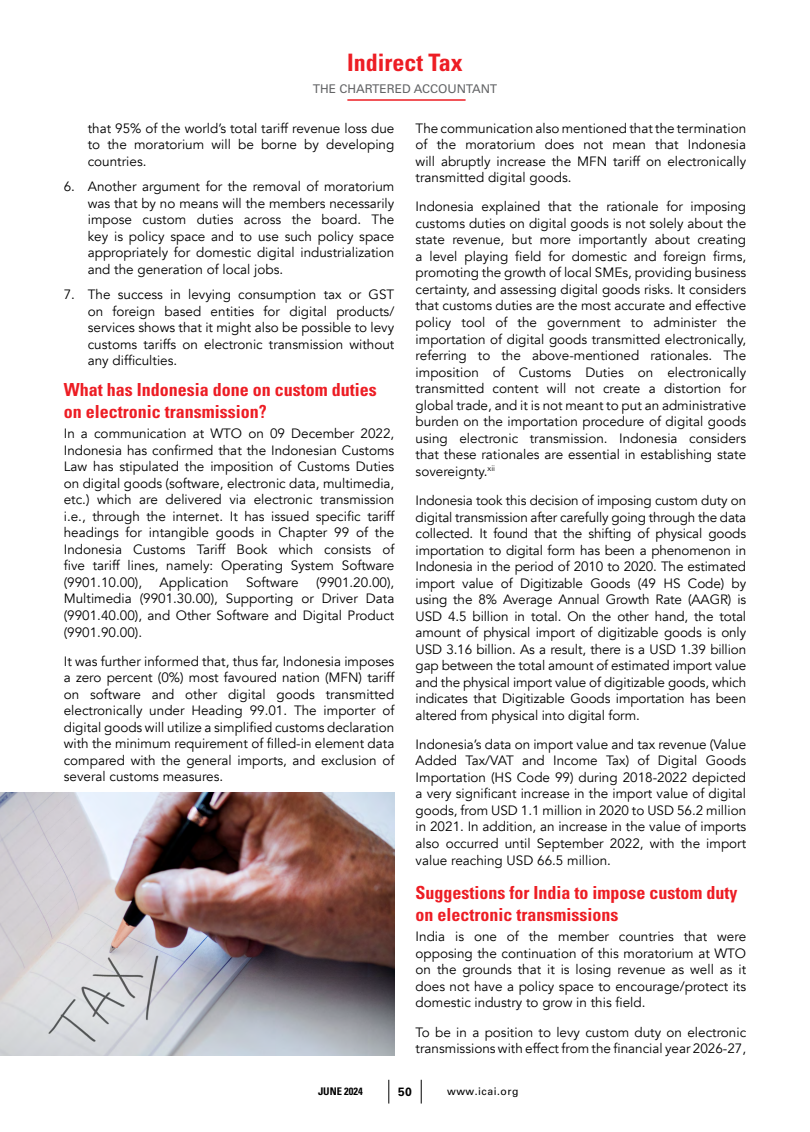
<style>
.page{position:relative;width:810px;height:1132px;background:#fff}
.page>*{position:absolute;margin:0;border:0;box-sizing:border-box;transform-origin:0 0}
.t1{font:700 condensed 24px "Univers LT Std";color:#ed1d24}
.t2{font:700 condensed 18px/21.6px "Univers LT Std";color:#ed1d24}
.t3{font:13.5px/16.5px "Avenir";color:#000;text-align:justify}
.t4{font:12px "Univers LT Std";color:#636466}
.t5{font:700 12px "Univers LT Std";color:#000}
.t6{font:10.5px "Univers LT Std";letter-spacing:.05em;color:#000}
.t7{font:700 condensed 10.5px "Univers LT Std";color:#000}
</style>
<div class="page">
<hr style="left:347px;top:99px;width:119px;height:2px;background:#ed1d24">
<svg style="left:421px;top:1079px;width:1px;height:24px"></svg>
<svg style="left:388px;top:1079px;width:1px;height:24px"></svg>
<img style="left:0;top:792px;width:394px;height:262px">
<h1 class="t1" style="left:347px;top:48px;width:117px">Indirect Tax</h1>
<p class="t4" style="left:313px;top:82px;width:186px">THE CHARTERED ACCOUNTANT</p>
<p class="t3" style="left:88px;top:120px;width:308px">that 95% of the world’s total tariff revenue loss due to the moratorium will be borne by developing countries.</p>
<p class="t3" style="left:88px;top:178px;width:308px;text-indent:-24px">6. Another argument for the removal of moratorium was that by no means will the members necessarily impose custom duties across the board. The key is policy space and to use such policy space appropriately for domestic digital industrialization and the generation of local jobs.</p>
<p class="t3" style="left:88px;top:286px;width:308px;text-indent:-24px">7. The success in levying consumption tax or GST on foreign based entities for digital products/ services shows that it might also be possible to levy customs tariffs on electronic transmission without any difficulties.</p>
<h2 class="t2" style="left:64px;top:378px;width:314px">What has Indonesia done on custom duties on electronic transmission?</h2>
<p class="t3" style="left:64px;top:425px;width:332px">In a communication at WTO on 09 December 2022, Indonesia has confirmed that the Indonesian Customs Law has stipulated the imposition of Customs Duties on digital goods (software, electronic data, multimedia, etc.) which are delivered via electronic transmission i.e., through the internet. It has issued specific tariff headings for intangible goods in Chapter 99 of the Indonesia Customs Tariff Book which consists of five tariff lines, namely: Operating System Software (9901.10.00),</p>
<p class="t3" style="left:160px;top:574px;width:70px">Application</p>
<p class="t3" style="left:246px;top:574px;width:54px">Software</p>
<p class="t3" style="left:64px;top:574px;width:332px;text-indent:252px">(9901.20.00), Multimedia (9901.30.00), Supporting or Driver Data (9901.40.00), and Other Software and Digital Product (9901.90.00).</p>
<p class="t3" style="left:64px;top:653px;width:332px">It was further informed that, thus far, Indonesia imposes a zero percent (0%) most favoured nation (MFN) tariff on software and other digital goods transmitted electronically under Heading 99.01. The importer of digital goods will utilize a simplified customs declaration with the minimum requirement of filled-in element data compared with the general imports, and exclusion of several customs measures.</p>
<p class="t3" style="left:416px;top:120px;width:332px">The communication also mentioned that the termination of the moratorium does not mean that Indonesia will abruptly increase the MFN tariff on electronically transmitted digital goods.</p>
<p class="t3" style="left:416px;top:199px;width:332px">Indonesia explained that the rationale for imposing customs duties on digital goods is not solely about the state revenue, but more importantly about creating a level playing field for domestic and foreign firms, promoting the growth of local SMEs, providing business certainty, and assessing digital goods risks. It considers that customs duties are the most accurate and effective policy tool of the government to administer the importation of digital goods transmitted electronically, referring to the above-mentioned rationales. The imposition of Customs Duties on electronically transmitted content will not create a distortion for global trade, and it is not meant to put an administrative burden on the importation procedure of digital goods using electronic transmission. Indonesia considers that these rationales are essential in establishing state sovereignty.<sup>xii</sup></p>
<p class="t3" style="left:416px;top:492px;width:332px">Indonesia took this decision of imposing custom duty on digital transmission after carefully going through the data collected. It found that the shifting of physical goods importation to digital form has been a phenomenon in Indonesia in the period of 2010 to 2020. The estimated import value of Digitizable Goods (49 HS Code) by using the 8% Average Annual Growth Rate (AAGR) is USD 4.5 billion in total. On the other hand, the total amount of physical import of digitizable goods is only USD 3.16 billion. As a result, there is a USD 1.39 billion gap between the total amount of estimated import value and the physical import value of digitizable goods, which indicates that Digitizable Goods importation has been altered from physical into digital form.</p>
<p class="t3" style="left:416px;top:736px;width:332px">Indonesia’s data on import value and tax revenue (Value Added Tax/VAT and Income Tax) of Digital Goods Importation (HS Code 99) during 2018-2022 depicted a very significant increase in the import value of digital goods, from USD 1.1 million in 2020 to USD 56.2 million in 2021. In addition, an increase in the value of imports also occurred until September 2022, with the import value reaching USD 66.5 million.</p>
<h2 class="t2" style="left:416px;top:881px;width:323px">Suggestions for India to impose custom duty on electronic transmissions</h2>
<p class="t3" style="left:416px;top:928px;width:332px">India is one of the member countries that were opposing the continuation of this moratorium at WTO on the grounds that it is losing revenue as well as it does not have a policy space to encourage/protect its domestic industry to grow in this field.</p>
<p class="t3" style="left:416px;top:1023px;width:332px">To be in a position to levy custom duty on electronic transmissions with effect from the financial year 2026-27,</p>
<p class="t7" style="left:318px;top:1084px;width:46px">JUNE 2024</p>
<p class="t5" style="left:398px;top:1084px;width:15px">50</p>
<p class="t6" style="left:447px;top:1084px;width:73px">www.icai.org</p>
</div>
